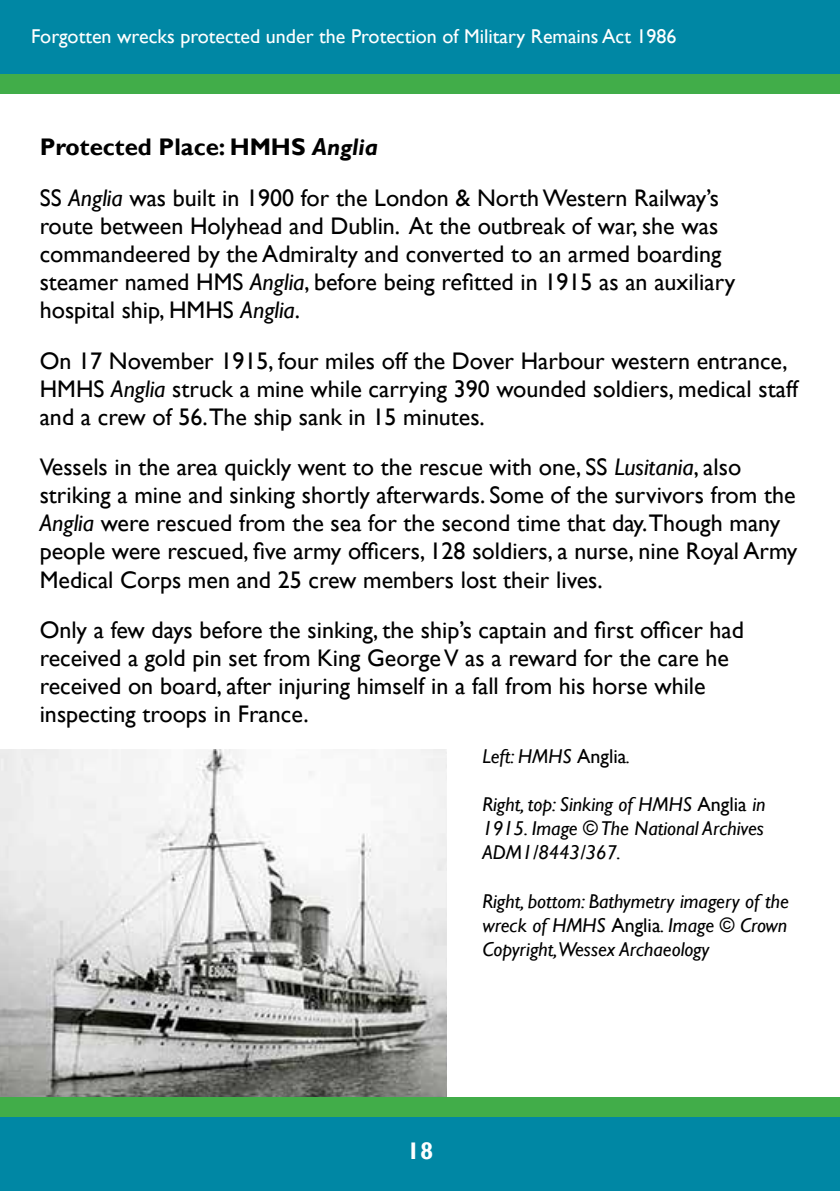
<style>
.page{position:relative;width:840px;height:1191px;background:#fff}
.page>*{position:absolute;margin:0;border:0;box-sizing:border-box;transform-origin:0 0}
.t1{font:24px/28px "Gill Sans";color:#000}
.t2{font:700 24px "Gill Sans";color:#fff}
.t3{font:italic 20px/24px "Gill Sans";color:#000;text-align:justify}
.t4{font:20px "Gill Sans";color:#fff}
.s1{font-weight:700}
.s2{font-weight:700;font-style:italic}
.s3{font-style:italic}
.s4{font-style:normal}
</style>
<div class="page">
<img style="left:0;top:749px;width:446px;height:348px">
<div style="left:0;top:1097px;width:839px;height:74px;background:#41ad49"></div>
<div style="left:0;top:1117px;width:839px;height:74px;background:#0087a4"></div>
<div style="left:0;top:20px;width:839px;height:74px;background:#41ad49"></div>
<div style="left:0;top:0;width:839px;height:74px;background:#0087a4"></div>
<p class="t4" style="left:31px;top:24px;width:646px">Forgotten wrecks protected under the Protection of Military Remains Act 1986</p>
<p class="t1" style="left:40px;top:122px;width:680px;line-height:50.6px"><span class="s1">Protected Place: HMHS</span> <span class="s2">Anglia<br></span>SS <span class="s3">Anglia</span> was built in 1900 for the London &amp; North Western Railway’s</p>
<p class="t1" style="left:40px;top:212px;width:696px">route between Holyhead and Dublin. At the outbreak of war, she was commandeered by the Admiralty and converted to an armed boarding steamer named HMS <span class="s3">Anglia</span>, before being refitted in 1915 as an auxiliary hospital ship, HMHS <span class="s3">Anglia</span>.</p>
<p class="t1" style="left:40px;top:347px;width:759px">On 17 November 1915, four miles off the Dover Harbour western entrance,<br>HMHS <span class="s3">Anglia</span> struck a mine while carrying 390 wounded soldiers, medical staff and a crew of 56.The ship sank in 15 minutes.</p>
<p class="t1" style="left:40px;top:454px;width:758px">Vessels in the area quickly went to the rescue with one, SS <span class="s3">Lusitania</span>, also striking a mine and sinking shortly afterwards. Some of the survivors from the <span class="s3">Anglia</span> were rescued from the sea for the second time that day.Though many people were rescued, five army officers, 128 soldiers, a nurse, nine Royal Army Medical Corps men and 25 crew members lost their lives.</p>
<p class="t1" style="left:40px;top:616px;width:705px">Only a few days before the sinking, the ship’s captain and first officer had received a gold pin set from King George V as a reward for the care he received on board, after injuring himself in a fall from his horse while inspecting troops in France.</p>
<p class="t3" style="left:482px;top:745px;width:149px">Left: HMHS <span class="s4">Anglia</span>.</p>
<p class="t3" style="left:482px;top:793px;width:284px">Right, top: Sinking of HMHS <span class="s4">Anglia</span> in 1915. Image © The National Archives ADM1/8443/367.</p>
<p class="t3" style="left:482px;top:889px;width:308px">Right, bottom: Bathymetry imagery of the wreck of HMHS <span class="s4">Anglia</span>. Image © Crown Copyright,Wessex Archaeology</p>
<p class="t2" style="left:406px;top:1136px;width:28px">18</p>
</div>
